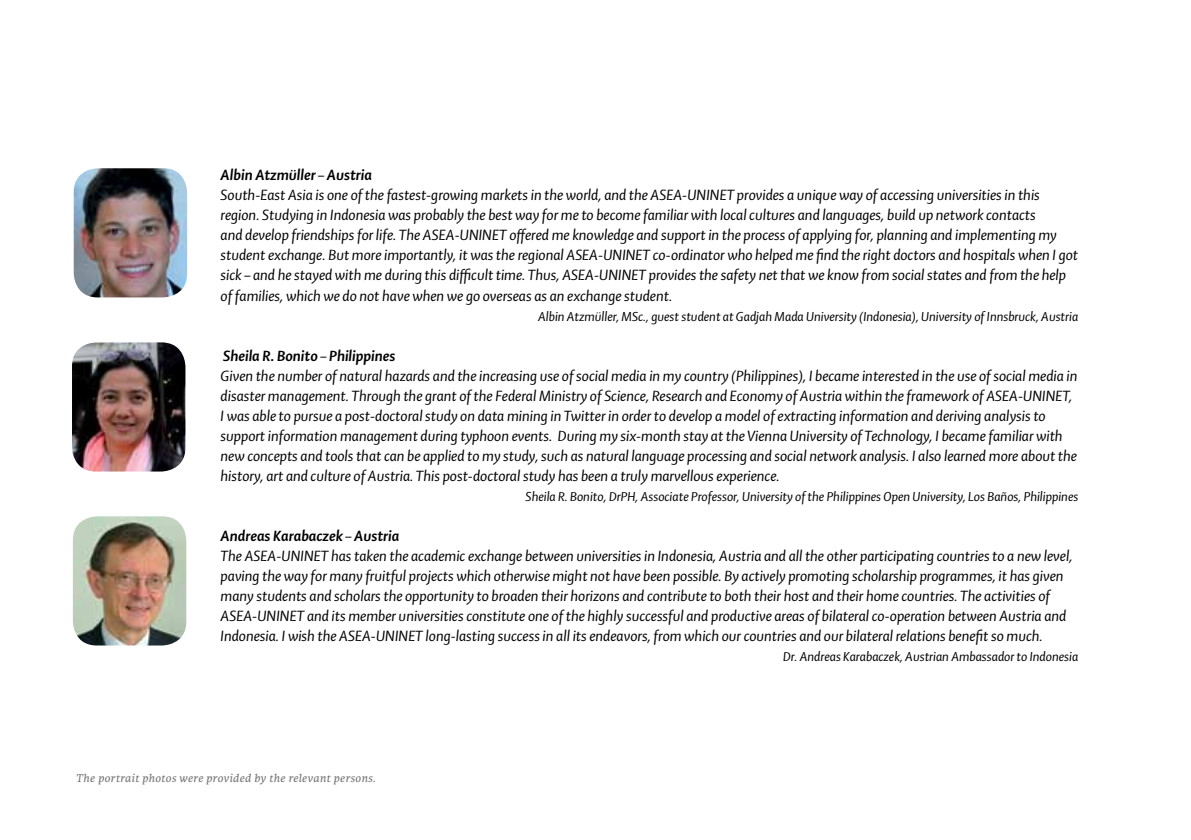
<style>
.page{position:relative;width:1191px;height:840px;background:#fff}
.page>*{position:absolute;margin:0;border:0;box-sizing:border-box;transform-origin:0 0}
.t1{font:italic 16px/20px "Shaker 2";color:#000}
.t2{font:italic 14px "Shaker 2";color:#000}
.t3{font:italic 12px "Karmina Basic";letter-spacing:.03em;color:#6d6e71}
.s1{font-weight:700}
.s2{font-style:normal}
</style>
<div class="page">
<img style="left:73px;top:516px;width:113px;height:129px">
<img style="left:72px;top:342px;width:113px;height:129px">
<img style="left:74px;top:168px;width:113px;height:129px">
<p class="t1" style="left:221px;top:164px;width:859px"><span class="s1">Albin Atzmüller</span> <span class="s2">–</span> <span class="s1">Austria<br></span>South-East Asia is one of the fastest-growing markets in the world, and the ASEA-UNINET provides a unique way of accessing universities in this region. Studying in Indonesia was probably the best way for me to become familiar with local cultures and languages, build up network contacts<br>and develop friendships for life. The ASEA-UNINET offered me knowledge and support in the process of applying for, planning and implementing my student exchange. But more importantly, it was the regional ASEA-UNINET co-ordinator who helped me find the right doctors and hospitals when I got sick <span class="s2">–</span> and he stayed with me during this difficult time. Thus, ASEA-UNINET provides the safety net that we know from social states and from the help of families, which we do not have when we go overseas as an exchange student.</p>
<p class="t2" style="left:538px;top:306px;width:541px">Albin Atzmüller, MSc., guest student at Gadjah Mada University (Indonesia), University of Innsbruck, Austria</p>
<p class="t1" style="left:221px;top:344px;width:858px"><span class="s1">Sheila R. Bonito</span> <span class="s2">–</span> <span class="s1">Philippines<br></span>Given the number of natural hazards and the increasing use of social media in my country (Philippines), I became interested in the use of social media in disaster management. Through the grant of the Federal Ministry of Science, Research and Economy of Austria within the framework of ASEA-UNINET, I was able to pursue a post-doctoral study on data mining in Twitter in order to develop a model of extracting information and deriving analysis to support information management during typhoon events. During my six-month stay at the Vienna University of Technology, I became familiar with new concepts and tools that can be applied to my study, such as natural language processing and social network analysis. I also learned more about the history, art and culture of Austria. This post-doctoral study has been a truly marvellous experience.</p>
<p class="t2" style="left:525px;top:486px;width:554px">Sheila R. Bonito, DrPH, Associate Professor, University of the Philippines Open University, Los Baños, Philippines</p>
<p class="t1" style="left:221px;top:524px;width:853px"><span class="s1">Andreas Karabaczek</span> <span class="s2">–</span> <span class="s1">Austria<br></span>The ASEA-UNINET has taken the academic exchange between universities in Indonesia, Austria and all the other participating countries to a new level, paving the way for many fruitful projects which otherwise might not have been possible. By actively promoting scholarship programmes, it has given many students and scholars the opportunity to broaden their horizons and contribute to both their host and their home countries. The activities of ASEA-UNINET and its member universities constitute one of the highly successful and productive areas of bilateral co-operation between Austria and Indonesia. I wish the ASEA-UNINET long-lasting success in all its endeavors, from which our countries and our bilateral relations benefit so much.</p>
<p class="t2" style="left:783px;top:646px;width:297px">Dr. Andreas Karabaczek, Austrian Ambassador to Indonesia</p>
<p class="t3" style="left:76px;top:770px;width:301px">The portrait photos were provided by the relevant persons.</p>
</div>
